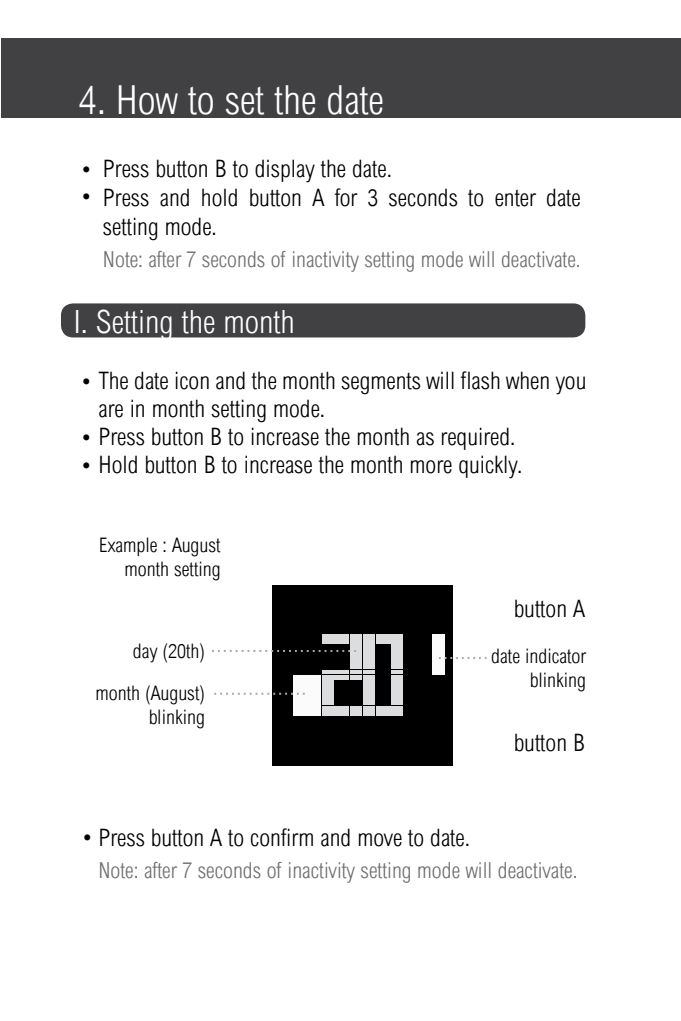
<style>
.page{position:relative;width:681px;height:1021px;background:#fff}
.page>*{position:absolute;margin:0;border:0;box-sizing:border-box;transform-origin:0 0}
.t1{font:300 condensed 40px "Arial";color:#fff}
.t2{font:300 condensed 32px "Arial";color:#fff}
.t3{font:300 condensed 24px/29.2px "Arial";color:#000}
.t4{font:300 condensed 22px "Arial";color:#6d6e71}
.t5{font:300 condensed 20px/24px "Arial";color:#000;text-align:right}
</style>
<div class="page">
<div style="left:1px;top:39px;width:679px;height:79px;background:#414042"></div>
<div style="left:61px;top:303px;width:524px;height:34px;background:#414042;border-radius:12px"></div>
<div style="left:272px;top:585px;width:180px;height:180px;background:#000"></div>
<svg style="left:279px;top:634px;width:166px;height:82px"></svg>
<div style="left:350px;top:634px;width:12px;height:9px;background:#dcddde"></div>
<hr style="left:350px;top:670px;width:12px;height:4px;background:#dcddde">
<div style="left:334px;top:680px;width:15px;height:24px;background:#000"></div>
<div style="left:350px;top:644px;width:12px;height:25px;background:#dcddde"></div>
<hr style="left:350px;top:675px;width:12px;height:4px;background:#dcddde">
<div style="left:334px;top:705px;width:15px;height:10px;background:#dcddde"></div>
<div style="left:334px;top:634px;width:15px;height:9px;background:#dcddde"></div>
<div style="left:322px;top:680px;width:11px;height:24px;background:#dcddde"></div>
<div style="left:334px;top:644px;width:15px;height:25px;background:#000"></div>
<hr style="left:334px;top:675px;width:15px;height:4px;background:#dcddde">
<hr style="left:334px;top:670px;width:15px;height:4px;background:#dcddde">
<div style="left:363px;top:680px;width:12px;height:24px;background:#dcddde"></div>
<div style="left:363px;top:705px;width:12px;height:10px;background:#dcddde"></div>
<div style="left:350px;top:705px;width:12px;height:10px;background:#dcddde"></div>
<div style="left:322px;top:705px;width:11px;height:10px;background:#dcddde"></div>
<div style="left:363px;top:634px;width:12px;height:9px;background:#dcddde"></div>
<hr style="left:363px;top:675px;width:12px;height:4px;background:#dcddde">
<div style="left:350px;top:680px;width:12px;height:24px;background:#000"></div>
<div style="left:363px;top:644px;width:12px;height:25px;background:#dcddde"></div>
<hr style="left:363px;top:670px;width:12px;height:4px;background:#dcddde">
<div style="left:391px;top:644px;width:12px;height:25px;background:#dcddde"></div>
<div style="left:391px;top:680px;width:12px;height:24px;background:#dcddde"></div>
<div style="left:391px;top:705px;width:12px;height:10px;background:#dcddde"></div>
<hr style="left:391px;top:675px;width:12px;height:4px;background:#dcddde">
<hr style="left:391px;top:670px;width:12px;height:4px;background:#dcddde">
<hr style="left:322px;top:675px;width:11px;height:4px;background:#dcddde">
<div style="left:391px;top:634px;width:12px;height:9px;background:#dcddde"></div>
<div style="left:322px;top:634px;width:11px;height:9px;background:#dcddde"></div>
<hr style="left:322px;top:670px;width:11px;height:4px;background:#dcddde">
<div style="left:322px;top:644px;width:11px;height:25px;background:#000"></div>
<hr style="left:376px;top:675px;width:14px;height:4px;background:#000">
<div style="left:376px;top:680px;width:14px;height:24px;background:#000"></div>
<div style="left:376px;top:705px;width:14px;height:10px;background:#dcddde"></div>
<div style="left:376px;top:644px;width:14px;height:25px;background:#000"></div>
<div style="left:376px;top:634px;width:14px;height:9px;background:#dcddde"></div>
<hr style="left:376px;top:670px;width:14px;height:4px;background:#000">
<div style="left:293px;top:675px;width:28px;height:40px;background:#fbfbfb"></div>
<div style="left:280px;top:675px;width:12px;height:40px;background:#000"></div>
<div style="left:293px;top:634px;width:28px;height:40px;background:#000"></div>
<div style="left:280px;top:634px;width:12px;height:40px;background:#000"></div>
<div style="left:404px;top:634px;width:27px;height:40px;background:#000"></div>
<div style="left:432px;top:634px;width:12px;height:40px;background:#fbfbfb"></div>
<div style="left:404px;top:675px;width:27px;height:40px;background:#000"></div>
<div style="left:432px;top:675px;width:12px;height:40px;background:#000"></div>
<svg style="left:212px;top:650px;width:144px;height:2px"></svg>
<svg style="left:214px;top:692px;width:90px;height:2px"></svg>
<svg style="left:439px;top:657px;width:47px;height:2px"></svg>
<h1 class="t1" style="left:79px;top:78px;width:306px">4. How to set the date</h1>
<p class="t3" style="left:79px;top:154px;width:314px">• Press button B to display the date.</p>
<p class="t3" style="left:103px;top:183px;width:479px;text-indent:-24px">• Press and hold button A for 3 seconds to enter date setting mode.</p>
<p class="t4" style="left:103px;top:247px;width:479px">Note: after 7 seconds of inactivity setting mode will deactivate.</p>
<h2 class="t2" style="left:74px;top:303px;width:223px">I. Setting the month</h2>
<p class="t3" style="left:98px;top:366px;width:489px;line-height:28px;text-indent:-19px">• The date icon and the month segments will flash when you are in month setting mode.</p>
<p class="t3" style="left:79px;top:422px;width:437px">• Press button B to increase the month as required.</p>
<p class="t3" style="left:79px;top:450px;width:444px">• Hold button B to increase the month more quickly.</p>
<p class="t5" style="left:99px;top:533px;width:123px">Example : August month setting</p>
<p class="t3" style="left:513px;top:594px;width:73px">button A</p>
<p class="t5" style="left:133px;top:638px;width:74px">day (20th)</p>
<p class="t5" style="left:491px;top:644px;width:96px">date indicator blinking</p>
<p class="t5" style="left:95px;top:680px;width:111px">month (August) blinking</p>
<p class="t3" style="left:513px;top:728px;width:73px">button B</p>
<p class="t3" style="left:80px;top:823px;width:391px">•Press button A to confirm and move to date.</p>
<p class="t4" style="left:98px;top:858px;width:480px">Note: after 7 seconds of inactivity setting mode will deactivate.</p>
</div>
